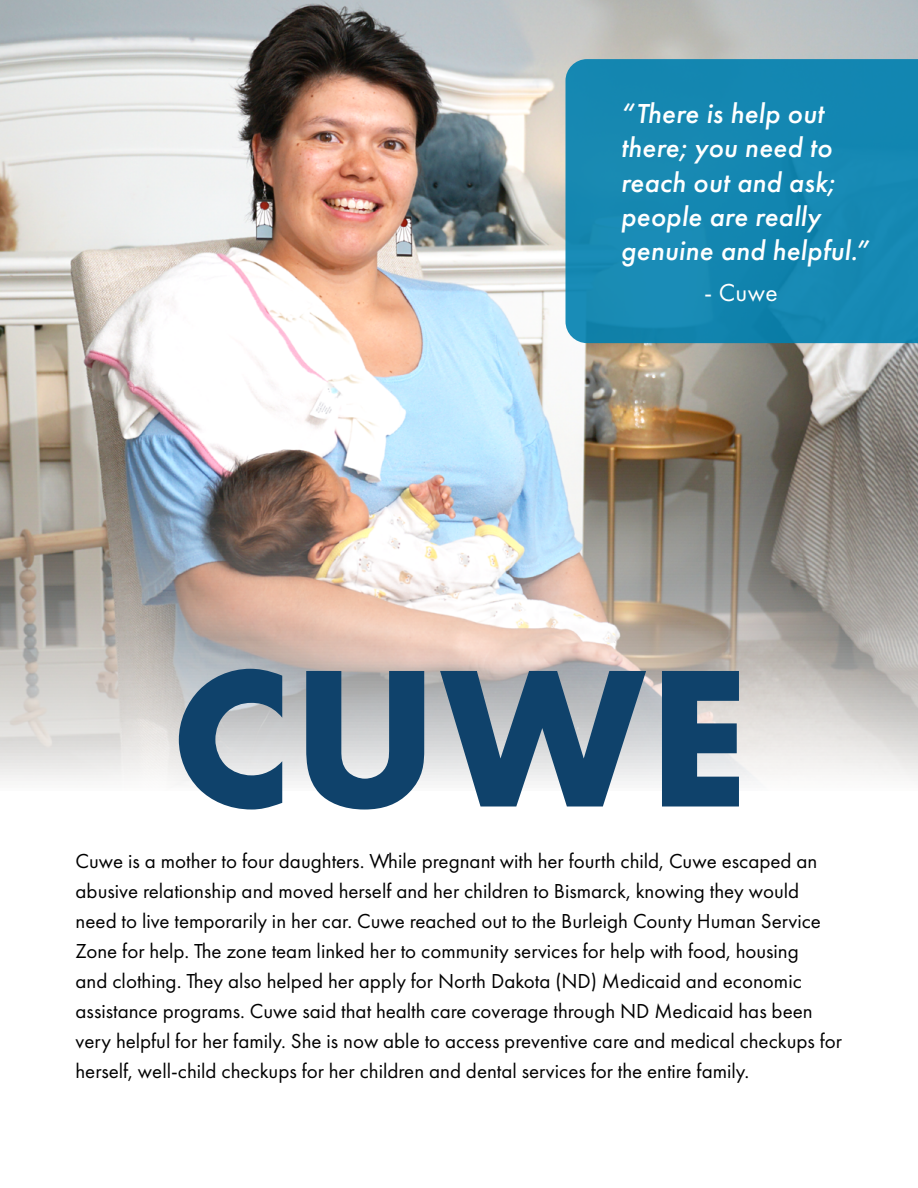
<style>
.page{position:relative;width:918px;height:1188px;background:#fff}
.page>*{position:absolute;margin:0;border:0;box-sizing:border-box;transform-origin:0 0}
.t1{font:700 203.1px "Futura PT";color:#0f426b}
.t2{font:italic 500 28.5px/34.2px "Futura PT";letter-spacing:.01em;color:#fff}
.t3{font:25.5px "Futura PT";color:#fff}
.t4{font:21px/30px "Futura PT";color:#000}
</style>
<div class="page">
<img style="left:0;top:0;width:918px;height:781px">
<div style="left:566px;top:59px;width:352px;height:284px;background:#1588b2"></div>
<p class="t2" style="left:621px;top:97px;width:251px">“There is help out there; you need to reach out and ask; people are really genuine and helpful.”</p>
<p class="t3" style="left:704px;top:277px;width:75px">- Cuwe</p>
<p class="t1" style="left:171px;top:608px;width:578px">CUWE</p>
<p class="t4" style="left:76px;top:846px;width:768px">Cuwe is a mother to four daughters. While pregnant with her fourth child, Cuwe escaped an abusive relationship and moved herself and her children to Bismarck, knowing they would need to live temporarily in her car. Cuwe reached out to the Burleigh County Human Service Zone for help. The zone team linked her to community services for help with food, housing<br>and clothing. They also helped her apply for North Dakota (ND) Medicaid and economic assistance programs. Cuwe said that health care coverage through ND Medicaid has been very helpful for her family. She is now able to access preventive care and medical checkups for herself, well-child checkups for her children and dental services for the entire family.</p>
</div>
